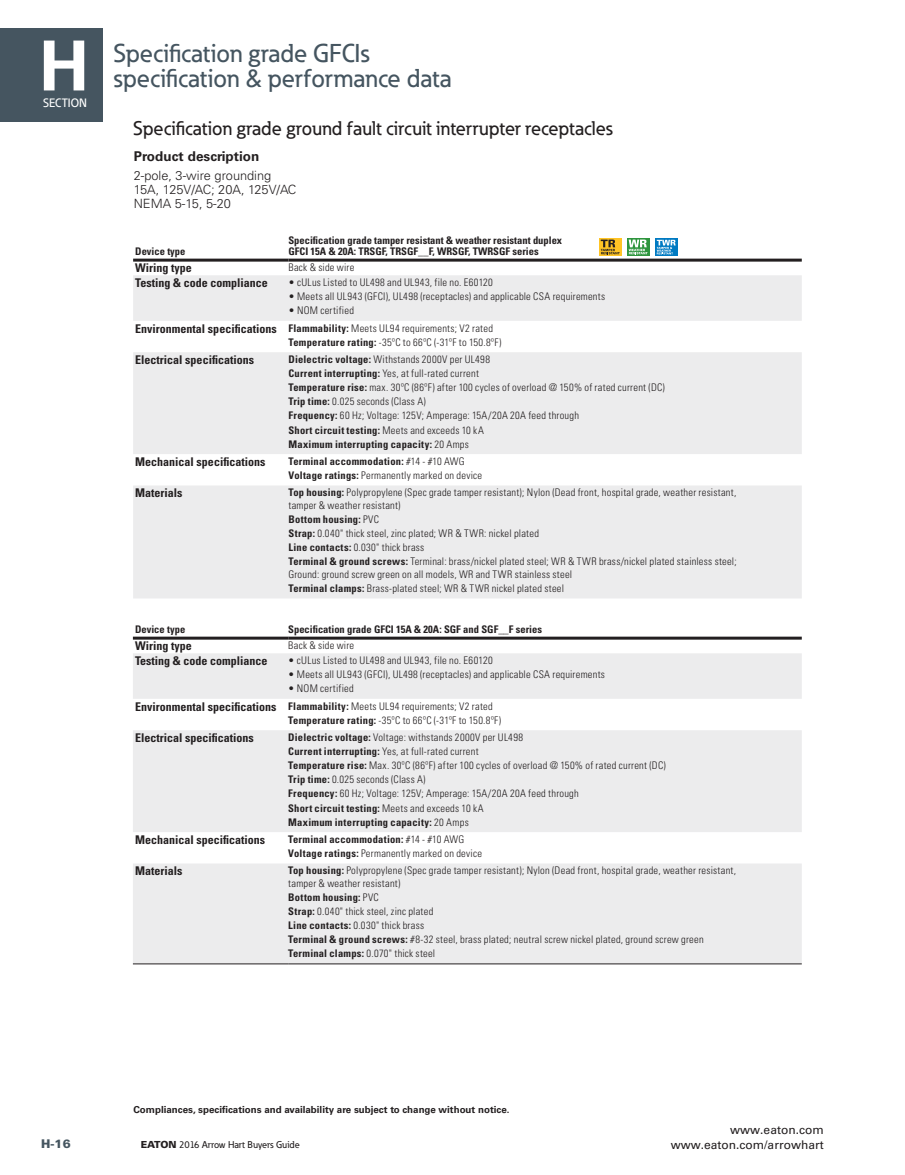
<style>
.page{position:relative;width:905px;height:1175px;background:#fff}
.page>*{position:absolute;margin:0;border:0;box-sizing:border-box;transform-origin:0 0}
.t1{font:700 69px "Univers LT Std";color:#fff}
.t2{font:500 25.5px/25.5px "Eaton";color:#455560}
.t3{font:500 19.5px "Eaton";color:#231f20}
.t4{font:700 13.5px "Univers LT Std";color:#231f20}
.t5{font:300 12.75px/14.2px "Univers LT Std";color:#231f20}
.t6{font:700 condensed 12px "Univers LT Std";color:#231f20}
.t7{font:12px "Univers LT Std";color:#231f20}
.t8{font:500 12px "Eaton";color:#fff}
.t9{font:900 12px "Univers LT Std";color:#455560}
.t10{font:300 condensed 10.5px/14.1px "Univers LT Std";letter-spacing:.025em;color:#231f20}
.t11{font:700 condensed 10.5px/10.5px "Univers LT Std";color:#231f20}
.t12{font:700 condensed 10.5px/14.1px "Univers LT Std";letter-spacing:.02em;color:#231f20}
.t13{font:700 9.75px "Univers LT Std";color:#231f20}
.t14{font:500 9.75px "Eaton";color:#231f20}
.s1{font-weight:700;font-size:12px}
.s2{font-weight:700}
.s3{font-weight:300}
.s4{font-family:"Univers LT Std";font-weight:900}
</style>
<div class="page">
<div style="left:0;top:28px;width:103px;height:93px;background:#455560"></div>
<svg style="left:133px;top:275px;width:668px;height:323px;fill:#ececed"></svg>
<hr style="left:288px;top:259px;width:513px;height:3px;background:#231f20">
<hr style="left:133px;top:259px;width:155px;height:3px;background:#231f20">
<svg style="left:133px;top:639px;width:668px;height:1px"></svg>
<svg style="left:133px;top:653px;width:668px;height:310px;fill:#ececed"></svg>
<hr style="left:133px;top:963px;width:155px;height:1px;background:#231f20">
<hr style="left:288px;top:636px;width:513px;height:3px;background:#231f20">
<hr style="left:133px;top:636px;width:155px;height:3px;background:#231f20">
<hr style="left:288px;top:963px;width:513px;height:1px;background:#231f20">
<svg style="left:627px;top:238px;width:22px;height:18px"></svg>
<svg style="left:628px;top:239px;width:19px;height:15px"></svg>
<svg style="left:655px;top:238px;width:22px;height:18px"></svg>
<svg style="left:656px;top:240px;width:19px;height:14px"></svg>
<svg style="left:599px;top:238px;width:22px;height:18px"></svg>
<svg style="left:600px;top:239px;width:19px;height:15px"></svg>
<h1 class="t1" style="left:39px;top:26px;width:51px">H</h1>
<p class="t8" style="left:43px;top:95px;width:45px">SECTION</p>
<h2 class="t2" style="left:113px;top:40px;width:339px">Specification grade GFCIs specification &amp; performance data</h2>
<h3 class="t3" style="left:133px;top:116px;width:481px">Specification grade ground fault circuit interrupter receptacles</h3>
<p class="t4" style="left:134px;top:148px;width:127px">Product description</p>
<p class="t5" style="left:134px;top:168px;width:164px">2-pole, 3-wire grounding<br>15A, 125V/AC; 20A, 125V/AC<br>NEMA 5-15, 5-20</p>
<p class="t11" style="left:135px;top:246px;width:52px">Device type</p>
<p class="t11" style="left:288px;top:235px;width:275px">Specification grade tamper resistant &amp; weather resistant duplex<br>GFCI 15A &amp; 20A: TRSGF, TRSGF__F, WRSGF, TWRSGF series</p>
<p class="t6" style="left:135px;top:260px;width:58px">Wiring type</p>
<p class="t10" style="left:288px;top:260px;width:67px">Back &amp; side wire</p>
<p class="t6" style="left:135px;top:275px;width:134px">Testing &amp; code compliance</p>
<p class="t10" style="left:288px;top:275px;width:206px">• cULus Listed to UL498 and UL943, file no. E60120</p>
<p class="t10" style="left:288px;top:289px;width:318px">• Meets all UL943 (GFCI), UL498 (receptacles) and applicable CSA requirements</p>
<p class="t10" style="left:135px;top:302px;width:359px;line-height:17.4px;text-indent:153px">• NOM certified<br><span class="s1">Environmental specifications</span> <span class="s2">Flammability:</span> Meets UL94 requirements; V2 rated</p>
<p class="t10" style="left:288px;top:335px;width:214px"><span class="s2">Temperature rating:</span> -35ºC to 66ºC (-31ºF to 150.8ºF)</p>
<p class="t6" style="left:135px;top:352px;width:120px">Electrical specifications</p>
<p class="t10" style="left:288px;top:352px;width:378px"><span class="s2">Dielectric voltage:</span> Withstands 2000V per UL498<br><span class="s2">Current interrupting:</span> Yes, at full-rated current<br><span class="s2">Temperature rise:</span> max. 30ºC (86ºF) after 100 cycles of overload @ 150% of rated current (DC)<br><span class="s2">Trip time:</span> 0.025 seconds (Class A)<br><span class="s2">Frequency:</span> 60 Hz; Voltage: 125V; Amperage: 15A/20A 20A feed through<br><span class="s2">Short circuit testing:</span> Meets and exceeds 10 kA<br><span class="s2">Maximum interrupting capacity:</span> 20 Amps</p>
<p class="t6" style="left:135px;top:454px;width:131px">Mechanical specifications</p>
<p class="t12" style="left:288px;top:454px;width:195px">Terminal accommodation: <span class="s3">#14 - #10 AWG<br></span>Voltage ratings: <span class="s3">Permanently marked on device</span></p>
<p class="t6" style="left:135px;top:486px;width:49px">Materials</p>
<p class="t10" style="left:288px;top:486px;width:449px;line-height:12.6px"><span class="s2">Top housing:</span> Polypropylene (Spec grade tamper resistant); Nylon (Dead front, hospital grade, weather resistant, tamper &amp; weather resistant)</p>
<p class="t10" style="left:288px;top:512px;width:449px"><span class="s2">Bottom housing:</span> PVC<br><span class="s2">Strap:</span> 0.040" thick steel, zinc plated; WR &amp; TWR: nickel plated<br><span class="s2">Line contacts:</span> 0.030" thick brass<br><span class="s2">Terminal &amp; ground screws:</span> Terminal: brass/nickel plated steel; WR &amp; TWR brass/nickel plated stainless steel;</p>
<p class="t10" style="left:288px;top:567px;width:285px">Ground: ground screw green on all models, WR and TWR stainless steel<br><span class="s2">Terminal clamps:</span> Brass-plated steel; WR &amp; TWR nickel plated steel</p>
<p class="t11" style="left:135px;top:623px;width:52px">Device type</p>
<p class="t11" style="left:288px;top:623px;width:255px">Specification grade GFCI 15A &amp; 20A: SGF and SGF__F series</p>
<p class="t6" style="left:135px;top:638px;width:58px">Wiring type</p>
<p class="t10" style="left:288px;top:638px;width:67px">Back &amp; side wire</p>
<p class="t6" style="left:135px;top:653px;width:134px">Testing &amp; code compliance</p>
<p class="t10" style="left:288px;top:653px;width:206px">• cULus Listed to UL498 and UL943, file no. E60120</p>
<p class="t10" style="left:288px;top:667px;width:318px">• Meets all UL943 (GFCI), UL498 (receptacles) and applicable CSA requirements</p>
<p class="t10" style="left:135px;top:680px;width:359px;line-height:17.4px;text-indent:153px">• NOM certified<br><span class="s1">Environmental specifications</span> <span class="s2">Flammability:</span> Meets UL94 requirements; V2 rated</p>
<p class="t10" style="left:288px;top:713px;width:214px"><span class="s2">Temperature rating:</span> -35ºC to 66ºC (-31ºF to 150.8ºF)</p>
<p class="t6" style="left:135px;top:730px;width:120px">Electrical specifications</p>
<p class="t10" style="left:288px;top:730px;width:379px"><span class="s2">Dielectric voltage:</span> Voltage: withstands 2000V per UL498<br><span class="s2">Current interrupting:</span> Yes, at full-rated current<br><span class="s2">Temperature rise:</span> Max. 30ºC (86ºF) after 100 cycles of overload @ 150% of rated current (DC)<br><span class="s2">Trip time:</span> 0.025 seconds (Class A)<br><span class="s2">Frequency:</span> 60 Hz; Voltage: 125V; Amperage: 15A/20A 20A feed through<br><span class="s2">Short circuit testing:</span> Meets and exceeds 10 kA<br><span class="s2">Maximum interrupting capacity:</span> 20 Amps</p>
<p class="t6" style="left:135px;top:832px;width:131px">Mechanical specifications</p>
<p class="t12" style="left:288px;top:832px;width:195px">Terminal accommodation: <span class="s3">#14 - #10 AWG<br></span>Voltage ratings: <span class="s3">Permanently marked on device</span></p>
<p class="t6" style="left:135px;top:863px;width:49px">Materials</p>
<p class="t10" style="left:288px;top:864px;width:449px;line-height:12.6px"><span class="s2">Top housing:</span> Polypropylene (Spec grade tamper resistant); Nylon (Dead front, hospital grade, weather resistant, tamper &amp; weather resistant)</p>
<p class="t10" style="left:288px;top:890px;width:417px"><span class="s2">Bottom housing:</span> PVC<br><span class="s2">Strap:</span> 0.040" thick steel, zinc plated<br><span class="s2">Line contacts:</span> 0.030" thick brass<br><span class="s2">Terminal &amp; ground screws:</span> #8-32 steel, brass plated; neutral screw nickel plated, ground screw green <span class="s2">Terminal clamps:</span> 0.070" thick steel</p>
<p class="t9" style="left:41px;top:1135px;width:31px">H-16</p>
<p class="t13" style="left:133px;top:1104px;width:377px">Compliances, specifications and availability are subject to change without notice.</p>
<p class="t7" style="left:730px;top:1122px;width:95px">www.eaton.com</p>
<p class="t14" style="left:141px;top:1138px;width:160px"><span class="s4">EATON</span> 2016 Arrow Hart Buyers Guide</p>
<p class="t7" style="left:671px;top:1137px;width:154px">www.eaton.com/arrowhart</p>
</div>
